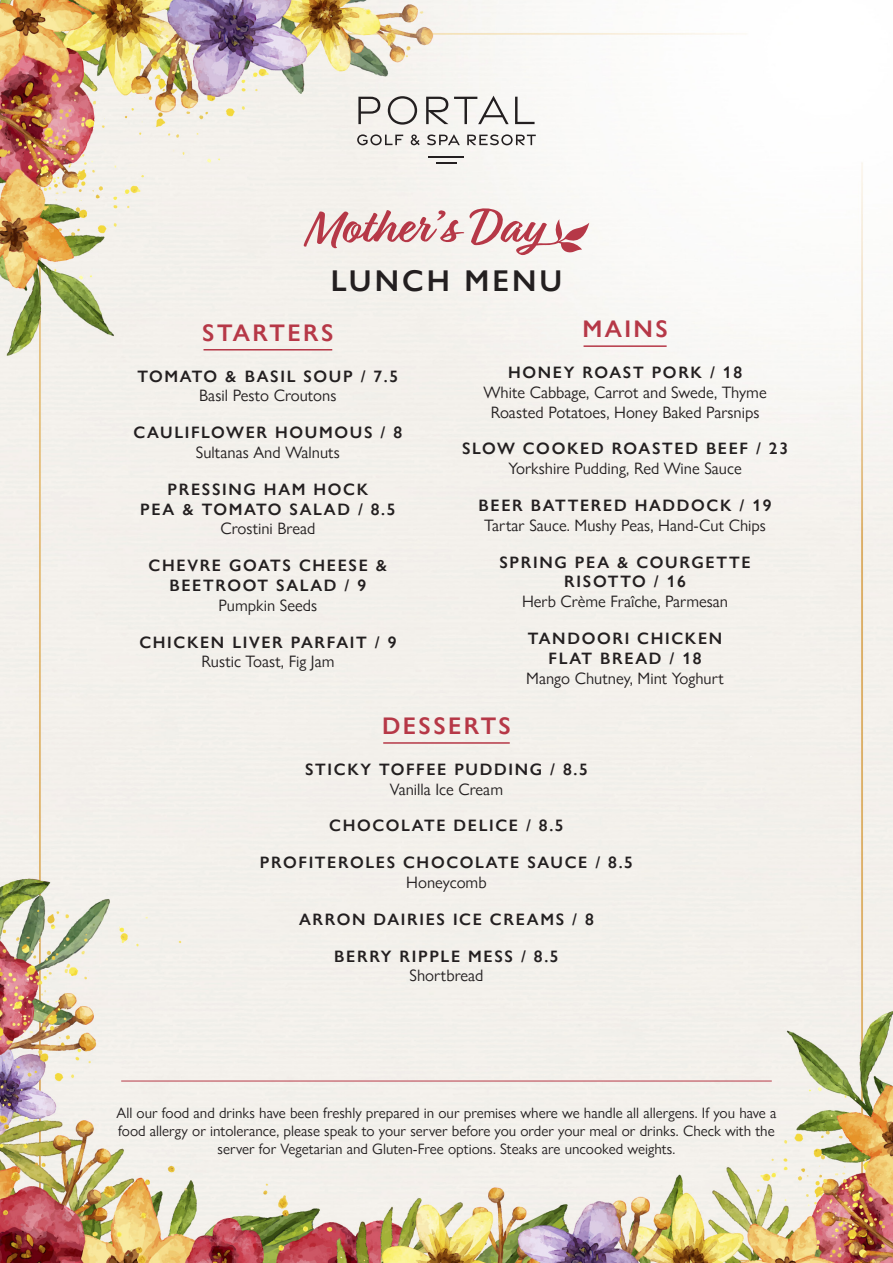
<style>
.page{position:relative;width:893px;height:1263px;background:#fff}
.page>*{position:absolute;margin:0;border:0;box-sizing:border-box;transform-origin:0 0}
.t1{font:600 30px "Gill Sans Nova";letter-spacing:.1em;color:#231f20}
.header_2col{font:600 24px "Gill Sans Nova";letter-spacing:.1em;color:#b63847}
.Dish_2col{font:600 16.5px/19.8px "Gill Sans Nova";letter-spacing:.1em;color:#231f20;text-align:center}
.Dish_2col-2{font:16.5px/19.8px "Gill Sans Nova";color:#231f20;text-align:center}
.Dish{font:600 16.5px/19.8px "Gill Sans Nova";letter-spacing:.1em;color:#231f20;text-align:center}
.t2{font:15px/18px "Gill Sans Nova";color:#231f20;text-align:center}
.s1{font-weight:600}
.s2{font-weight:400}
</style>
<div class="page">
<img style="left:0;top:0;width:893px;height:1263px">
<svg style="left:303px;top:208px;width:286px;height:47px"></svg>
<hr style="left:203px;top:349px;width:129px;height:1px;background:#b63847">
<hr style="left:583px;top:345px;width:84px;height:2px;background:#b63847">
<hr style="left:383px;top:742px;width:127px;height:2px;background:#b63847">
<hr style="left:121px;top:1081px;width:651px;height:1px;background:#b63847">
<svg style="left:357px;top:134px;width:46px;height:11px"></svg>
<svg style="left:411px;top:134px;width:9px;height:11px"></svg>
<svg style="left:427px;top:134px;width:33px;height:11px"></svg>
<svg style="left:467px;top:134px;width:69px;height:11px"></svg>
<svg style="left:358px;top:97px;width:22px;height:27px"></svg>
<svg style="left:388px;top:96px;width:29px;height:29px"></svg>
<svg style="left:426px;top:97px;width:22px;height:27px"></svg>
<svg style="left:454px;top:96px;width:55px;height:28px"></svg>
<svg style="left:515px;top:97px;width:20px;height:27px"></svg>
<hr style="left:428px;top:157px;width:36px;height:1px;background:#231f20">
<hr style="left:436px;top:162px;width:21px;height:2px;background:#231f20">
<p class="t1" style="left:331px;top:262px;width:233px">LUNCH MENU</p>
<p class="header_2col" style="left:582px;top:314px;width:87px">MAINS</p>
<p class="Dish_2col-2" style="left:483px;top:362px;width:285px"><span class="s1">HONEY ROAST PORK / 18<br></span>White Cabbage, Carrot and Swede, Thyme<br>Roasted Potatoes, Honey Baked Parsnips</p>
<p class="Dish_2col-2" style="left:462px;top:439px;width:328px"><span class="s1">SLOW COOKED ROASTED BEEF / 23<br></span>Yorkshire Pudding, Red Wine Sauce</p>
<p class="Dish_2col-2" style="left:479px;top:495px;width:294px"><span class="s1">BEER BATTERED HADDOCK / 19<br></span>Tartar Sauce. Mushy Peas, Hand-Cut Chips</p>
<p class="Dish_2col" style="left:499px;top:552px;width:253px">SPRING PEA &amp; COURGETTE<br>RISOTTO / 16<br><span class="s2">Herb Crème Fraîche, Parmesan</span></p>
<p class="Dish_2col" style="left:526px;top:628px;width:199px">TANDOORI CHICKEN<br>FLAT BREAD / 18<br><span class="s2">Mango Chutney, Mint Yoghurt</span></p>
<p class="header_2col" style="left:382px;top:711px;width:130px">DESSERTS</p>
<p class="Dish" style="left:305px;top:759px;width:284px">STICKY TOFFEE PUDDING / 8.5<br><span class="s2">Vanilla Ice Cream</span></p>
<p class="Dish" style="left:329px;top:816px;width:236px">CHOCOLATE DELICE / 8.5</p>
<p class="Dish" style="left:260px;top:852px;width:375px">PROFITEROLES CHOCOLATE SAUCE / 8.5<br><span class="s2">Honeycomb</span></p>
<p class="Dish" style="left:299px;top:909px;width:296px">ARRON DAIRIES ICE CREAMS / 8</p>
<p class="Dish" style="left:334px;top:946px;width:226px">BERRY RIPPLE MESS / 8.5<br><span class="s2">Shortbread</span></p>
<p class="header_2col" style="left:202px;top:318px;width:133px">STARTERS</p>
<p class="Dish_2col" style="left:137px;top:366px;width:262px">TOMATO &amp; BASIL SOUP / 7.5<br><span class="s2">Basil Pesto Croutons</span></p>
<p class="Dish_2col" style="left:134px;top:423px;width:270px">CAULIFLOWER HOUMOUS / 8<br><span class="s2">Sultanas And Walnuts</span></p>
<p class="Dish_2col" style="left:140px;top:479px;width:257px">PRESSING HAM HOCK<br>PEA &amp; TOMATO SALAD / 8.5<br><span class="s2">Crostini Bread</span></p>
<p class="Dish_2col" style="left:149px;top:556px;width:240px">CHEVRE GOATS CHEESE &amp;<br>BEETROOT SALAD / 9<br><span class="s2">Pumpkin Seeds</span></p>
<p class="Dish_2col" style="left:139px;top:632px;width:259px">CHICKEN LIVER PARFAIT / 9<br><span class="s2">Rustic Toast, Fig Jam</span></p>
<p class="t2" style="left:117px;top:1103px;width:661px">All our food and drinks have been freshly prepared in our premises where we handle all allergens. If you have a food allergy or intolerance, please speak to your server before you order your meal or drinks. Check with the server for Vegetarian and Gluten-Free options. Steaks are uncooked weights.</p>
</div>
